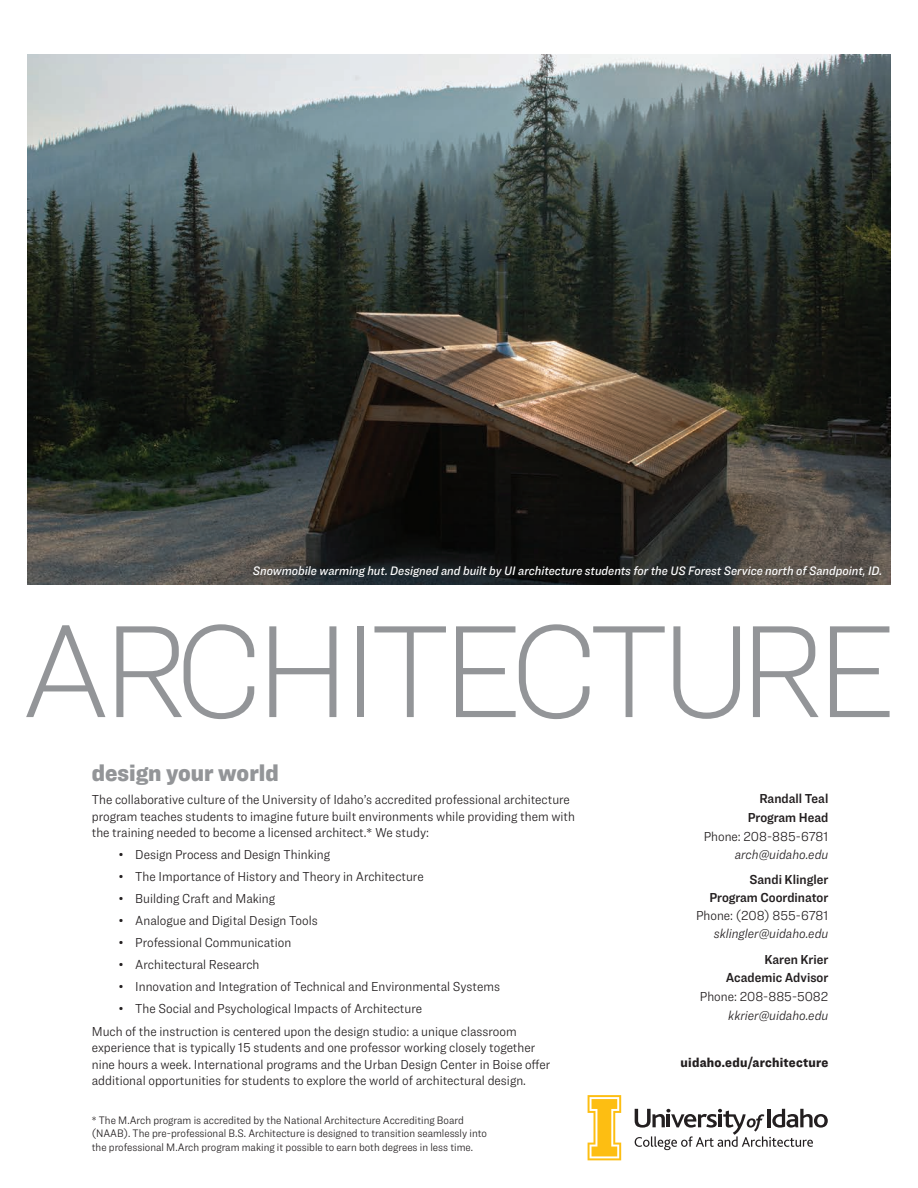
<style>
.page{position:relative;width:918px;height:1188px;background:#fff}
.page>*{position:absolute;margin:0;border:0;box-sizing:border-box;transform-origin:0 0}
.t1{font:100 136.2px "Ringside";letter-spacing:-.07em;color:#939598}
.subRingside{font:900 24px "Ringside Narrow";color:#939598}
.BodyRingside{font:300 13.5px/16.5px "Ringside Narrow";color:#231f20}
.BodyRingside-2{font:13.5px/18px "Ringside Narrow Semi";color:#231f20;text-align:right}
.BodyRingside-3{font:italic 300 13.5px "Ringside Narrow";color:#231f20}
.BodyRingside-4{font:900 13.5px "Ringside Narrow";letter-spacing:.02em;color:#231f20}
.t2{font:12.75px "Ringside Narrow Med Ital";color:#fff}
.BodyRingside-5{font:300 11.25px/13.5px "Ringside Narrow";color:#231f20}
.s1{font-family:"Ringside Narrow";font-weight:300}
.s2{font-family:"Ringside Narrow";font-weight:300;font-style:italic}
</style>
<div class="page">
<img style="left:27px;top:54px;width:864px;height:530px">
<svg style="left:588px;top:1095px;width:33px;height:65px"></svg>
<svg style="left:635px;top:1109px;width:193px;height:41px"></svg>
<p class="t2" style="left:253px;top:562px;width:631px">Snowmobile warming hut. Designed and built by UI architecture students for the US Forest Service north of Sandpoint, ID.</p>
<p class="t1" style="left:20px;top:576px;width:878px">ARCHITECTURE</p>
<p class="subRingside" style="left:92px;top:755px;width:189px">design your world</p>
<p class="BodyRingside" style="left:92px;top:791px;width:485px">The collaborative culture of the University of Idaho’s accredited professional architecture program teaches students to imagine future built environments while providing them with the training needed to become a licensed architect.* We study:</p>
<p class="BodyRingside" style="left:119px;top:846px;width:213px">• Design Process and Design Thinking</p>
<p class="BodyRingside" style="left:119px;top:868px;width:306px">• The Importance of History and Theory in Architecture</p>
<p class="BodyRingside" style="left:119px;top:890px;width:158px">• Building Craft and Making</p>
<p class="BodyRingside" style="left:119px;top:912px;width:201px">• Analogue and Digital Design Tools</p>
<p class="BodyRingside" style="left:119px;top:934px;width:174px">• Professional Communication</p>
<p class="BodyRingside" style="left:119px;top:956px;width:142px">• Architectural Research</p>
<p class="BodyRingside" style="left:119px;top:978px;width:383px">• Innovation and Integration of Technical and Environmental Systems</p>
<p class="BodyRingside" style="left:119px;top:1000px;width:305px">• The Social and Psychological Impacts of Architecture</p>
<p class="BodyRingside" style="left:92px;top:1023px;width:460px">Much of the instruction is centered upon the design studio: a unique classroom experience that is typically 15 students and one professor working closely together nine hours a week. International programs and the Urban Design Center in Boise offer additional opportunities for students to explore the world of architectural design.</p>
<p class="BodyRingside-5" style="left:92px;top:1113px;width:397px">* The M.Arch program is accredited by the National Architecture Accrediting Board (NAAB). The pre-professional B.S. Architecture is designed to transition seamlessly into the professional M.Arch program making it possible to earn both degrees in less time.</p>
<p class="BodyRingside-2" style="left:759px;top:789px;width:70px">Randall Teal</p>
<p class="BodyRingside-2" style="left:748px;top:808px;width:82px">Program Head</p>
<p class="BodyRingside" style="left:704px;top:828px;width:126px">Phone: 208-885-6781</p>
<p class="BodyRingside-3" style="left:735px;top:846px;width:95px">arch@uidaho.edu</p>
<p class="BodyRingside-2" style="left:696px;top:870px;width:134px">Sandi Klingler<br>Program Coordinator<br><span class="s1">Phone: (208) 855-6781 </span><span class="s2">sklingler@uidaho.edu</span></p>
<p class="BodyRingside-2" style="left:765px;top:950px;width:65px">Karen Krier</p>
<p class="BodyRingside-2" style="left:726px;top:969px;width:104px">Academic Advisor</p>
<p class="BodyRingside" style="left:700px;top:988px;width:130px">Phone: 208-885-5082</p>
<p class="BodyRingside-3" style="left:728px;top:1006px;width:102px">kkrier@uidaho.edu</p>
<p class="BodyRingside-4" style="left:680px;top:1053px;width:149px">uidaho.edu/architecture</p>
</div>
